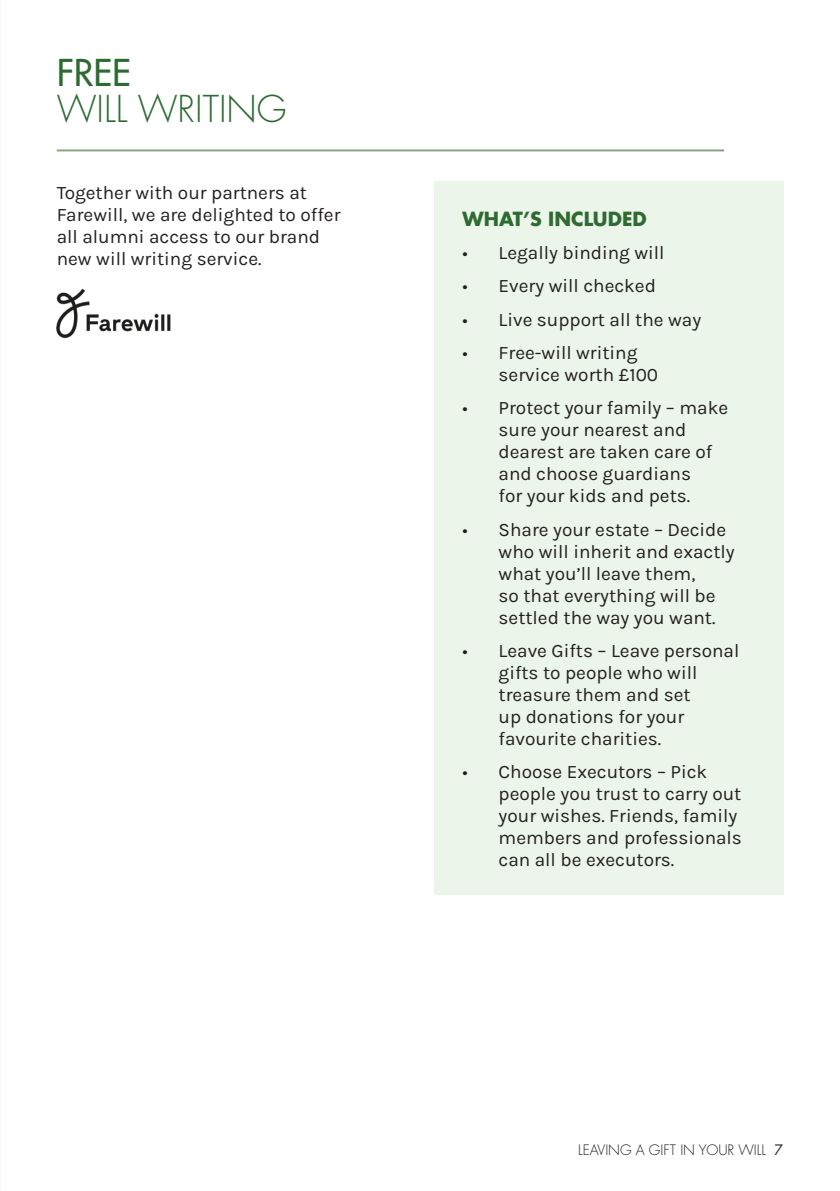
<style>
.page{position:relative;width:840px;height:1191px;background:#fff}
.page>*{position:absolute;margin:0;border:0;box-sizing:border-box;transform-origin:0 0}
.headings_pages{font:300 36px/36px "Futura LT Pro";color:#2e6b33}
.body{font:19px/22px "Karla";color:#231f20}
.t1{font:700 19px "Futura LT Pro";color:#2e6b33}
.t2{font:300 14px "Futura LT Pro";color:#231f20}
.s1{font-weight:500}
.s2{font-weight:400}
</style>
<div class="page">
<hr style="left:57px;top:149px;width:666px;height:2px;background:#8aa482">
<img style="left:56px;top:288px;width:115px;height:51px">
<div style="left:434px;top:181px;width:348px;height:713px;background:#ebf5e9"></div>
<h1 class="headings_pages" style="left:57px;top:55px;width:231px"><span class="s1">FREE<br></span>WILL WRITING</h1>
<p class="body" style="left:57px;top:181px;width:285px">Together with our partners at<br>Farewill, we are delighted to offer all alumni access to our brand new will writing service.</p>
<p class="t1" style="left:462px;top:204px;width:186px">WHAT’S INCLUDED</p>
<p class="body" style="left:462px;top:241px;width:203px">• Legally binding will</p>
<p class="body" style="left:462px;top:274px;width:195px">• Every will checked</p>
<p class="body" style="left:462px;top:308px;width:240px">• Live support all the way</p>
<p class="body" style="left:498px;top:341px;width:161px;text-indent:-36px">• Free-will writing service worth £100</p>
<p class="body" style="left:498px;top:396px;width:231px;text-indent:-36px">• Protect your family – make sure your nearest and dearest are taken care of and choose guardians<br>for your kids and pets.</p>
<p class="body" style="left:498px;top:518px;width:237px;text-indent:-36px">• Share your estate – Decide who will inherit and exactly what you’ll leave them,<br>so that everything will be settled the way you want.</p>
<p class="body" style="left:498px;top:639px;width:242px;text-indent:-36px">• Leave Gifts – Leave personal gifts to people who will treasure them and set<br>up donations for your favourite charities.</p>
<p class="body" style="left:498px;top:760px;width:245px;text-indent:-36px">• Choose Executors – Pick people you trust to carry out your wishes. Friends, family members and professionals can all be executors.</p>
<p class="t2" style="left:578px;top:1140px;width:206px">LEAVING A GIFT IN YOUR WILL <span class="s2">7</span></p>
</div>
